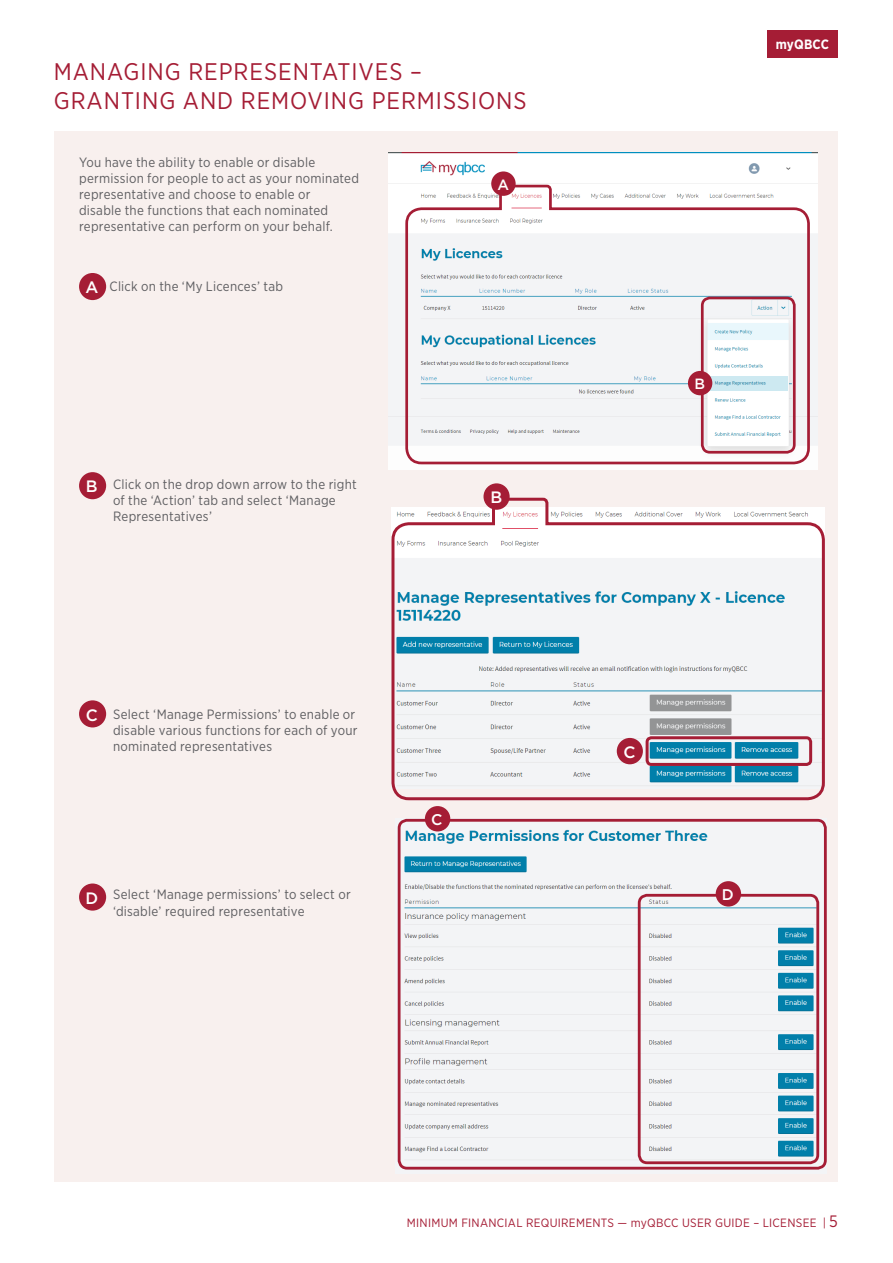
<style>
.page{position:relative;width:893px;height:1263px;background:#fff}
.page>*{position:absolute;margin:0;border:0;box-sizing:border-box;transform-origin:0 0}
.SH1_-_Section_Head_1{font:24px/28.5px "Gotham Narrow";letter-spacing:.04em;color:#a51d35}
.QBCC_Body_Text{font:500 16.5px "Gotham";color:#fff}
.QBCC_Body_Text-2{font:500 15.45px "Gotham";color:#fff}
.QBCC_Body_Text-3{font:500 14.85px "Gotham";color:#fff}
.Action_points{font:13.5px/16.2px "Gotham Narrow";letter-spacing:.02em;color:#5f5f62}
.QBCC_Body_Text-4{font:13.5px/16.2px "Gotham Narrow";letter-spacing:.02em;color:#5f5f62}
.t1{font:700 13.5px "Gotham Narrow";letter-spacing:.005em;color:#fff}
.t2{font:12px "Gotham Narrow";letter-spacing:.025em;color:#a51d35}
.s1{font-size:16.5px}
</style>
<div class="page">
<div style="left:767px;top:30px;width:70px;height:28px;background:#a51d35"></div>
<div style="left:55px;top:142px;width:783px;height:1040px;background:#f8f0ee"></div>
<img style="left:389px;top:152px;width:428px;height:317px">
<div style="left:760px;top:164px;width:25px;height:11px;background:#fff"></div>
<svg style="left:404px;top:183px;width:407px;height:283px"></svg>
<div style="left:491px;top:171px;width:25px;height:25px;background:#a51d35;border-radius:50%"></div>
<img style="left:397px;top:823px;width:426px;height:347px">
<div style="left:398px;top:819px;width:429px;height:350px;border:3px solid #a51d35;border-radius:8px"></div>
<div style="left:638px;top:894px;width:181px;height:270px;border:3px solid #a51d35;border-radius:8px"></div>
<div style="left:425px;top:806px;width:25px;height:25px;background:#a51d35;border-radius:50%"></div>
<div style="left:716px;top:881px;width:25px;height:25px;background:#a51d35;border-radius:50%"></div>
<div style="left:79px;top:273px;width:27px;height:27px;background:#a51d35;border-radius:50%"></div>
<div style="left:79px;top:472px;width:27px;height:27px;background:#a51d35;border-radius:50%"></div>
<div style="left:79px;top:700px;width:27px;height:27px;background:#a51d35;border-radius:50%"></div>
<div style="left:79px;top:883px;width:27px;height:28px;background:#a51d35;border-radius:50%"></div>
<svg style="left:391px;top:497px;width:434px;height:304px"></svg>
<div style="left:483px;top:483px;width:27px;height:27px;background:#a51d35;border-radius:50%"></div>
<p class="SH1_-_Section_Head_1" style="left:54px;top:57px;width:474px">MANAGING REPRESENTATIVES –<br>GRANTING AND REMOVING PERMISSIONS</p>
<p class="QBCC_Body_Text-4" style="left:79px;top:153px;width:281px">You have the ability to enable or disable permission for people to act as your nominated representative and choose to enable or<br>disable the functions that each nominated representative can perform on your behalf.</p>
<p class="QBCC_Body_Text" style="left:85px;top:276px;width:14px">A</p>
<p class="Action_points" style="left:110px;top:278px;width:175px">Click on the ‘My Licences’ tab</p>
<p class="QBCC_Body_Text-3" style="left:497px;top:175px;width:13px">A</p>
<p class="QBCC_Body_Text" style="left:86px;top:476px;width:13px">B</p>
<p class="Action_points" style="left:113px;top:476px;width:245px">Click on the drop down arrow to the right of the ‘Action’ tab and select ‘Manage<br>Representatives’</p>
<p class="QBCC_Body_Text" style="left:86px;top:704px;width:14px">C</p>
<p class="Action_points" style="left:113px;top:706px;width:246px">Select ‘Manage Permissions’ to enable or disable various functions for each of your nominated representatives</p>
<p class="QBCC_Body_Text" style="left:85px;top:887px;width:14px">D</p>
<p class="Action_points" style="left:113px;top:886px;width:239px">Select ‘Manage permissions’ to select or ‘disable’ required representative</p>
<p class="QBCC_Body_Text" style="left:490px;top:486px;width:13px">B</p>
<p class="QBCC_Body_Text-2" style="left:431px;top:809px;width:13px">C</p>
<p class="t1" style="left:776px;top:36px;width:55px">myQBCC</p>
<p class="QBCC_Body_Text-3" style="left:695px;top:374px;width:12px">B</p>
<p class="QBCC_Body_Text" style="left:623px;top:741px;width:14px">C</p>
<p class="QBCC_Body_Text-2" style="left:722px;top:884px;width:13px">D</p>
<p class="t2" style="left:407px;top:1215px;width:432px">MINIMUM FINANCIAL REQUIREMENTS — myQBCC USER GUIDE – LICENSEE | <span class="s1">5</span></p>
</div>
